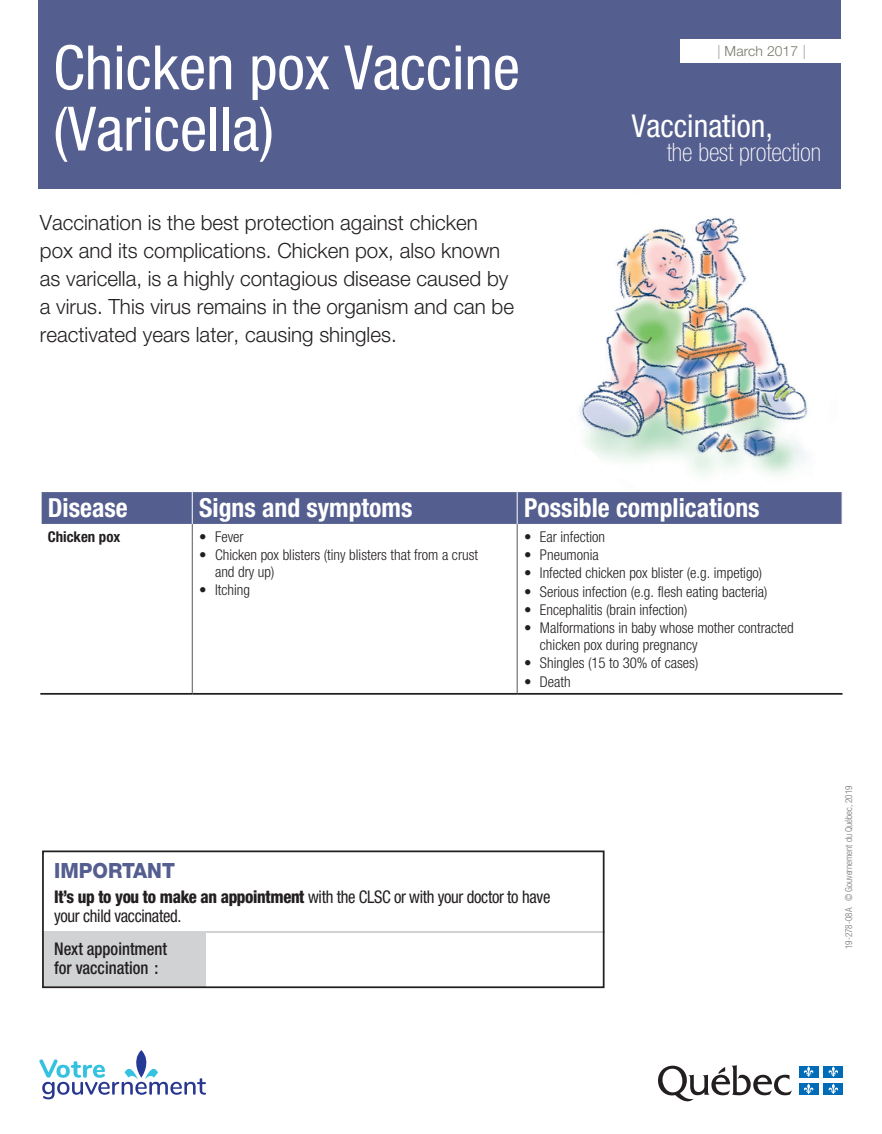
<style>
.page{position:relative;width:882px;height:1134px;background:#fff}
.page>*{position:absolute;margin:0;border:0;box-sizing:border-box;transform-origin:0 0}
.Titre_1_blanc{font:condensed 61.25px/61.2px "Helvetica Neue LT Std";color:#fff}
.t1{font:condensed 31.5px "Helvetica Neue LT Std";color:#fff}
.En-tete{font:700 condensed 26.25px "Helvetica Neue LT Std";color:#fff}
.t2{font:100 condensed 25.38px "Helvetica Neue LT Std";letter-spacing:-.005em;color:#fff}
.Texte_intro{font:300 21px/28px "Helvetica Neue LT Std";color:#231f20}
.t3{font:800 21px "Helvetica Neue LT Std";color:#545e8f;scale:.95 1}
.t4{font:condensed 17.5px/19.2px "Helvetica Neue LT Std";letter-spacing:-.02em;color:#231f20;scale:.95 1}
.t5{font:500 condensed 17.5px "Helvetica Neue LT Std";color:#231f20;scale:.95 1}
.t6{font:300 condensed 14.88px/16.6px "Helvetica Neue LT Std";color:#231f20}
.Titre_1{font:700 condensed 14.88px "Helvetica Neue LT Std";color:#231f20}
.t7{font:300 14px "Helvetica Neue LT Std";color:#787769}
.t8{font:300 condensed 9.62px "Helvetica Neue LT Std";color:#727477;scale:.95 1}
.s1{color:#9f9c91}
.s2{font-weight:800}
</style>
<div class="page">
<svg style="left:658px;top:1065px;width:134px;height:37px"></svg>
<div style="left:799px;top:1066px;width:19px;height:11px;background:#006bb6"></div>
<svg style="left:804px;top:1066px;width:10px;height:11px"></svg>
<div style="left:824px;top:1066px;width:19px;height:11px;background:#006bb6"></div>
<svg style="left:828px;top:1066px;width:10px;height:11px"></svg>
<div style="left:799px;top:1083px;width:19px;height:12px;background:#006bb6"></div>
<svg style="left:804px;top:1084px;width:10px;height:10px"></svg>
<div style="left:824px;top:1083px;width:19px;height:12px;background:#006bb6"></div>
<svg style="left:828px;top:1084px;width:10px;height:10px"></svg>
<img style="left:544px;top:188px;width:295px;height:287px">
<div style="left:38px;top:0;width:803px;height:188px;background:#545e8f"></div>
<div style="left:680px;top:39px;width:163px;height:23px;background:#fff"></div>
<div style="left:42px;top:492px;width:800px;height:32px;background:#545e8f"></div>
<hr style="left:192px;top:492px;width:1px;height:32px;background:#fff">
<hr style="left:517px;top:492px;width:1px;height:32px;background:#fff">
<hr style="left:192px;top:524px;width:1px;height:169px;background:#57585a">
<hr style="left:517px;top:524px;width:1px;height:169px;background:#57585a">
<hr style="left:40px;top:693px;width:152px;height:2px;background:#231f20">
<hr style="left:192px;top:693px;width:325px;height:2px;background:#231f20">
<hr style="left:517px;top:693px;width:326px;height:2px;background:#231f20">
<div style="left:42px;top:931px;width:563px;height:57px;background:#d1d2d4"></div>
<div style="left:206px;top:933px;width:412px;height:57px;background:#fff"></div>
<div style="left:42px;top:851px;width:563px;height:137px;border:2px solid #231f20"></div>
<svg style="left:39px;top:1050px;width:167px;height:49px"></svg>
<p class="Titre_1_blanc" style="left:53px;top:37px;width:469px">Chicken pox Vaccine (Varicella)</p>
<p class="Texte_intro" style="left:40px;top:208px;width:476px">Vaccination is the best protection against chicken pox and its complications. Chicken pox, also known as varicella, is a highly contagious disease caused by a virus. This virus remains in the organism and can be reactivated years later, causing shingles.</p>
<p class="t7" style="left:718px;top:42px;width:90px"><span class="s1">|</span> March 2017 <span class="s1">|</span></p>
<p class="t1" style="left:632px;top:108px;width:143px">Vaccination,</p>
<p class="t2" style="left:667px;top:138px;width:156px">the best protection</p>
<p class="En-tete" style="left:48px;top:492px;width:81px">Disease</p>
<p class="En-tete" style="left:199px;top:492px;width:215px">Signs and symptoms</p>
<p class="En-tete" style="left:524px;top:492px;width:237px">Possible complications</p>
<p class="Titre_1" style="left:48px;top:527px;width:74px">Chicken pox</p>
<p class="t6" style="left:199px;top:528px;width:46px">• Fever</p>
<p class="t6" style="left:215px;top:546px;width:265px;text-indent:-16px">• Chicken pox blisters (tiny blisters that from a crust and dry up)</p>
<p class="t6" style="left:199px;top:581px;width:52px">• Itching</p>
<p class="t6" style="left:524px;top:528px;width:82px">• Ear infection</p>
<p class="t6" style="left:524px;top:546px;width:76px">• Pneumonia</p>
<p class="t6" style="left:524px;top:565px;width:240px">• Infected chicken pox blister (e.g. impetigo)</p>
<p class="t6" style="left:524px;top:583px;width:245px">• Serious infection (e.g. flesh eating bacteria)</p>
<p class="t6" style="left:524px;top:601px;width:165px">• Encephalitis (brain infection)</p>
<p class="t6" style="left:540px;top:620px;width:255px;text-indent:-16px">• Malformations in baby whose mother contracted chicken pox during pregnancy</p>
<p class="t6" style="left:524px;top:655px;width:176px">• Shingles (15 to 30% of cases)</p>
<p class="t6" style="left:524px;top:673px;width:48px">• Death</p>
<p class="t3" style="left:54px;top:858px;width:129px">IMPORTANT</p>
<p class="t4" style="left:54px;top:887px;width:524px"><span class="s2">It’s up to you to make an appointment</span> with the CLSC or with your doctor to have your child vaccinated.</p>
<p class="t5" style="left:54px;top:938px;width:121px">Next appointment</p>
<p class="t5" style="left:54px;top:958px;width:111px">for vaccination :</p>
<p class="t8" style="left:843px;top:949px;width:174px;rotate:-90deg">19-278-08A © Gouvernement du Québec, 2019</p>
</div>
